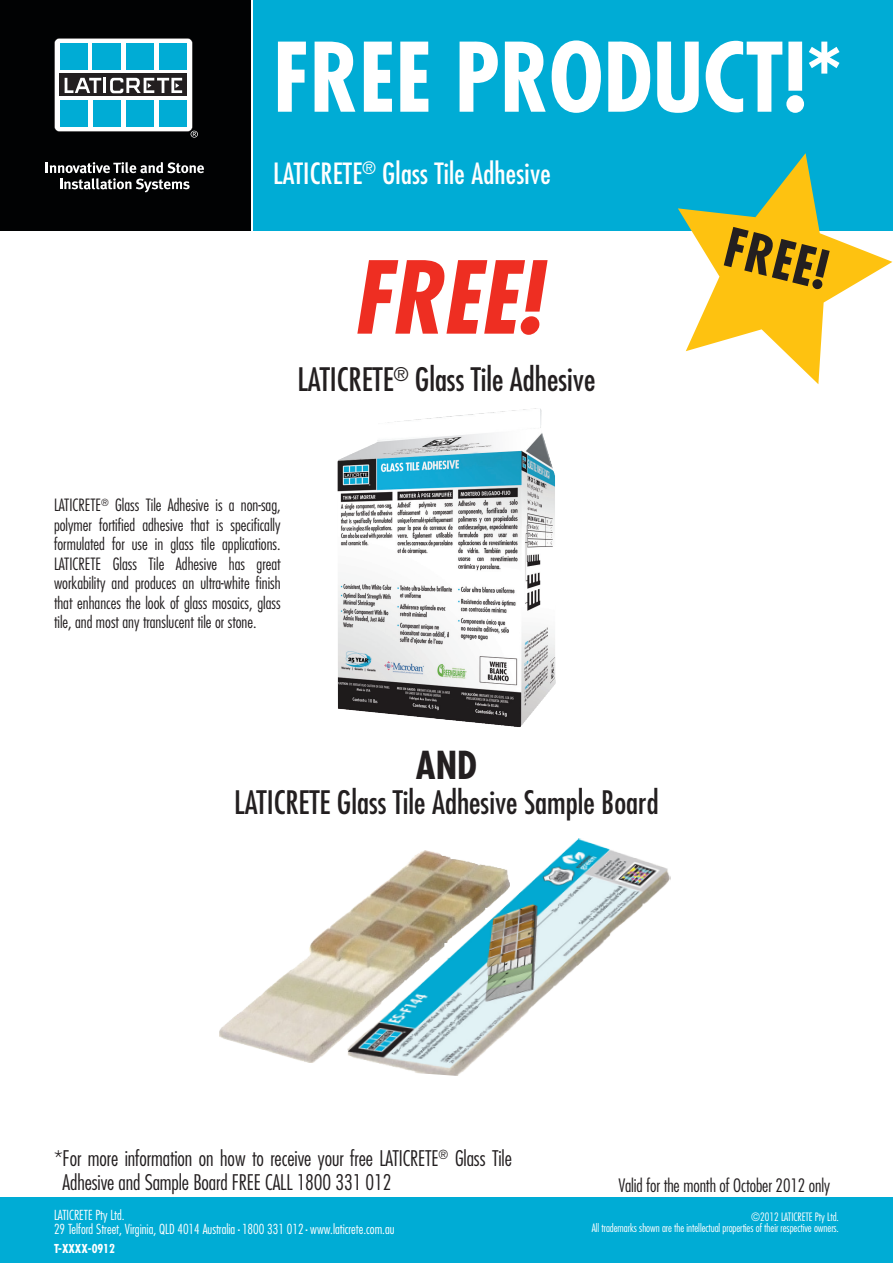
<style>
.page{position:relative;width:893px;height:1263px;background:#fff}
.page>*{position:absolute;margin:0;border:0;box-sizing:border-box;transform-origin:0 0}
.t1{font:italic 700 condensed 97.5px "Futura";color:#ee2e22}
.t2{font:700 condensed 93px "Futura";color:#fff}
.t3{font:700 condensed 52.5px "Futura";color:#231f20}
.t4{font:700 condensed 37.5px "Futura";color:#231f20}
.t5{font:condensed 31.5px "Futura";color:#231f20}
.t6{font:condensed 28.5px "Futura";letter-spacing:.01em;color:#fff}
.t7{font:300 condensed 21px/24px "Futura";letter-spacing:-.005em;color:#231f20}
.t8{font:300 condensed 18px "Futura";letter-spacing:-.005em;color:#231f20}
.t9{font:300 condensed 16.5px/19.5px "Futura";color:#231f20;text-align:justify}
.t10{font:300 condensed 13.5px/14.1px "Futura";color:#fff}
.t11{font:700 condensed 12px "Futura";letter-spacing:-.005em;color:#fff}
.t12{font:300 condensed 11.25px/11.1px "Futura";letter-spacing:-.005em;color:#fff;text-align:right}
</style>
<div class="page">
<div style="left:0;top:1197px;width:893px;height:66px;background:#00acd5"></div>
<div style="left:0;top:0;width:251px;height:230px;background:#010203"></div>
<div style="left:254px;top:0;width:639px;height:230px;background:#00acd5"></div>
<svg style="left:54px;top:38px;width:144px;height:100px;background:#4c99ac"></svg>
<svg style="left:46px;top:162px;width:158px;height:30px"></svg>
<svg style="left:678px;top:153px;width:214px;height:231px"></svg>
<img style="left:338px;top:409px;width:201px;height:318px">
<img style="left:220px;top:914px;width:126px;height:149px">
<img style="left:346px;top:838px;width:325px;height:238px">
<p class="t2" style="left:273px;top:20px;width:570px">FREE PRODUCT!*</p>
<p class="t6" style="left:273px;top:156px;width:279px">LATICRETE<sup>®</sup> Glass Tile Adhesive</p>
<p class="t1" style="left:352px;top:237px;width:190px">FREE!</p>
<p class="t5" style="left:297px;top:361px;width:300px">LATICRETE<sup>®</sup> Glass Tile Adhesive</p>
<p class="t9" style="left:54px;top:496px;width:228px">LATICRETE<sup>®</sup> Glass Tile Adhesive is a non-sag, polymer fortified adhesive that is specifically formulated for use in glass tile applications.<br>LATICRETE Glass Tile Adhesive has great workability and produces an ultra-white finish that enhances the look of glass mosaics, glass tile, and most any translucent tile or stone.</p>
<p class="t4" style="left:416px;top:742px;width:63px">AND</p>
<p class="t5" style="left:234px;top:784px;width:426px">LATICRETE Glass Tile Adhesive Sample Board</p>
<p class="t3" style="left:734px;top:214px;width:106px;rotate:14deg">FREE!</p>
<p class="t7" style="left:63px;top:1146px;width:451px;text-indent:-9px">*For more information on how to receive your free LATICRETE<sup>®</sup> Glass Tile<br>Adhesive and Sample Board FREE CALL 1800 331 012</p>
<p class="t8" style="left:619px;top:1175px;width:213px">Valid for the month of October 2012 only</p>
<p class="t10" style="left:54px;top:1207px;width:342px">LATICRETE Pty Ltd.<br>29 Telford Street, Virginia, QLD 4014 Australia ■ 1800 331 012 ■ www.laticrete.com.au</p>
<p class="t12" style="left:592px;top:1211px;width:249px">©2012 LATICRETE Pty Ltd.<br>All trademarks shown are the intellectual properties of their respective owners.</p>
<p class="t11" style="left:54px;top:1241px;width:63px">T-XXXX-0912</p>
</div>
